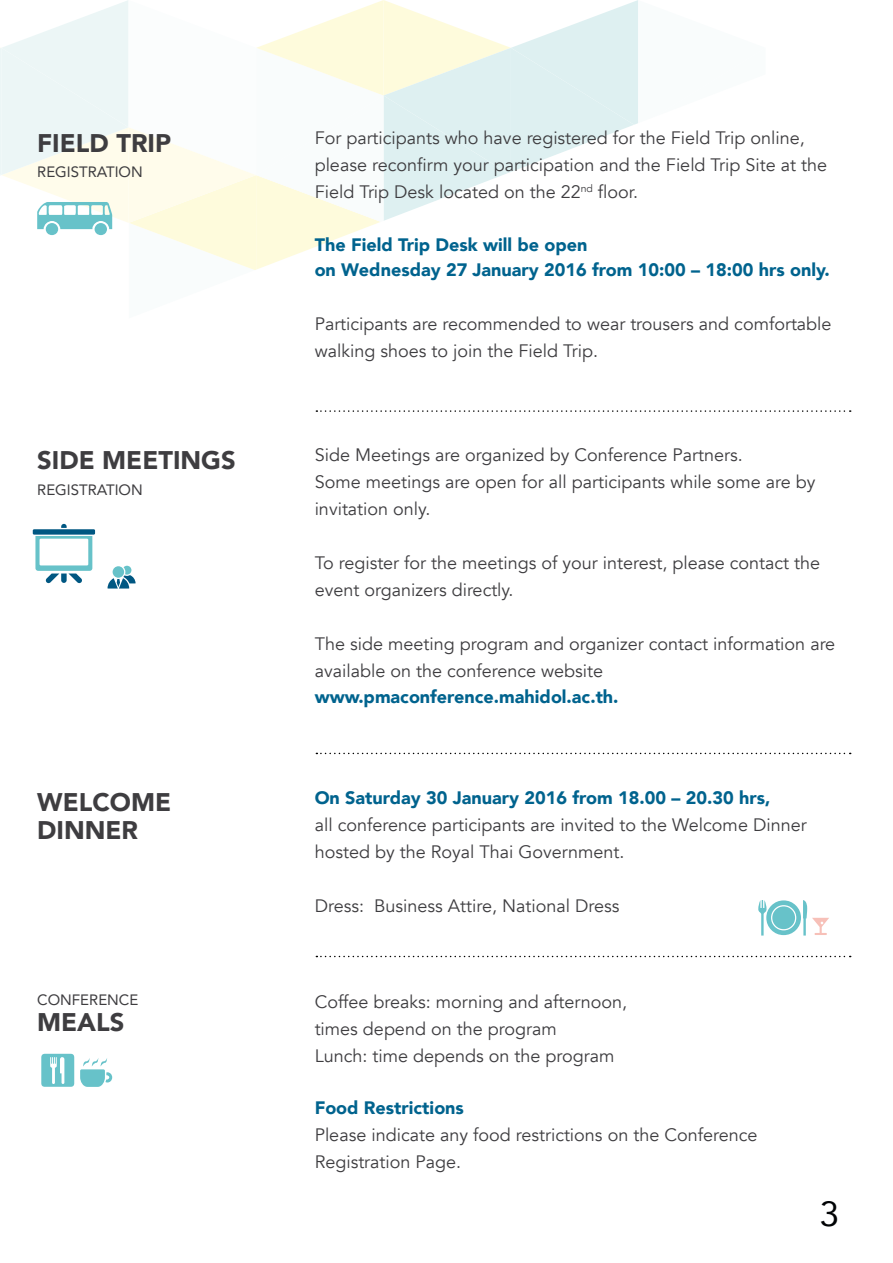
<style>
.page{position:relative;width:893px;height:1263px;background:#fff}
.page>*{position:absolute;margin:0;border:0;box-sizing:border-box;transform-origin:0 0}
.t1{font:34.8px "Avenir";color:#010305}
.t2{font:900 25.5px/28.5px "Avenir";color:#3e3d40}
.t3{font:18px/27px "Avenir";color:#3e3d40}
.t4{font:900 18px/25.5px "Avenir";color:#00638e}
.t5{font:15px "Avenir";color:#3e3d40}
</style>
<div class="page">
<svg style="left:316px;top:753px;width:535px;height:1px"></svg>
<svg style="left:316px;top:956px;width:535px;height:1px"></svg>
<svg style="left:41px;top:1054px;width:33px;height:33px"></svg>
<svg style="left:80px;top:1058px;width:32px;height:29px"></svg>
<svg style="left:758px;top:900px;width:71px;height:35px"></svg>
<svg style="left:0;top:0;width:852px;height:588px"></svg>
<h2 class="t2" style="left:37px;top:128px;width:30px">Field</h2>
<h2 class="t2" style="left:116px;top:128px;width:56px">Trip</h2>
<p class="t5" style="left:37px;top:160px;width:107px">REGISTRATION</p>
<p class="t3" style="left:315px;top:125px;width:514px">For participants who have registered for the Field Trip online, please reconfirm your participation and the Field Trip Site at the<br>Field Trip Desk located on the 22<sup>nd</sup> floor.</p>
<p class="t4" style="left:315px;top:231px;width:517px">The Field Trip Desk will be open<br>on Wednesday 27 January 2016 from 10:00 – 18:00 hrs only.</p>
<p class="t3" style="left:315px;top:311px;width:518px">Participants are recommended to wear trousers and comfortable walking shoes to join the Field Trip.</p>
<h2 class="t2" style="left:37px;top:445px;width:29px">Side</h2>
<h2 class="t2" style="left:102px;top:445px;width:16px">Meeti</h2>
<h2 class="t2" style="left:181px;top:445px;width:38px">ngs</h2>
<p class="t5" style="left:37px;top:477px;width:107px">REGISTRATION</p>
<p class="t3" style="left:315px;top:442px;width:502px">Side Meetings are organized by Conference Partners.<br>Some meetings are open for all participants while some are by invitation only.</p>
<p class="t3" style="left:315px;top:550px;width:507px">To register for the meetings of your interest, please contact the event organizers directly.</p>
<p class="t3" style="left:315px;top:631px;width:522px">The side meeting program and organizer contact information are available on the conference website</p>
<p class="t4" style="left:315px;top:683px;width:305px">www.pmaconference.mahidol.ac.th.</p>
<h2 class="t2" style="left:37px;top:787px;width:43px">Welco</h2>
<h2 class="t2" style="left:37px;top:787px;width:132px;text-indent:94px">me<br>Dinner</h2>
<p class="t4" style="left:315px;top:784px;width:457px">On Saturday 30 January 2016 from 18.00 – 20.30 hrs,</p>
<p class="t3" style="left:315px;top:811px;width:494px">all conference participants are invited to the Welcome Dinner hosted by the Royal Thai Government.</p>
<p class="t3" style="left:315px;top:892px;width:306px">Dress: Business Attire, N ational Dress</p>
<p class="t5" style="left:37px;top:987px;width:103px">CONFERENCE</p>
<h2 class="t2" style="left:37px;top:1007px;width:18px">Meals</h2>
<p class="t3" style="left:315px;top:988px;width:314px">Coffee breaks: morning and afternoon, times depend on the program<br>Lunch: time depends on the program</p>
<p class="t4" style="left:315px;top:1095px;width:151px">Food Restrictions</p>
<p class="t3" style="left:315px;top:1122px;width:444px">Please indicate any food restrictions on the Conference<br>Registration Page.</p>
<h1 class="t1" style="left:820px;top:1185px;width:21px">3</h1>
</div>
